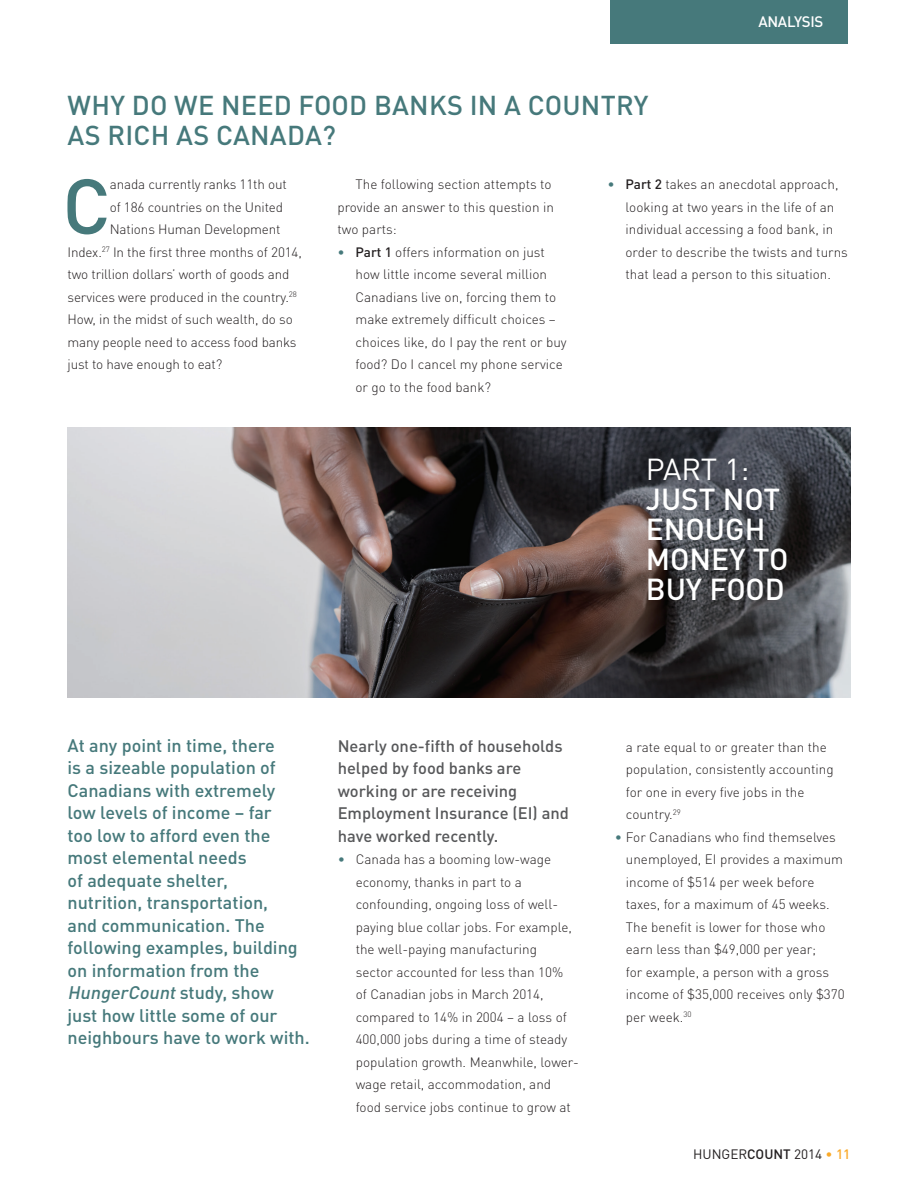
<style>
.page{position:relative;width:918px;height:1188px;background:#fff}
.page>*{position:absolute;margin:0;border:0;box-sizing:border-box;transform-origin:0 0}
.body__no_ident{font:500 76.65px "DIN Pro";color:#46797b}
.body__indent{font:500 30px/30px "DIN Pro";color:#fff}
.body__indent-2{font:30px "DIN Pro";color:#fff}
.recommendation_summa{font:500 27px/30px "DIN Pro";letter-spacing:.01em;color:#46797b}
.subhead_549{font:500 18px/22.5px "DIN Pro";color:#46797b}
.subhead_556{font:500 16.5px/22.5px "DIN Pro";color:#57585a}
.t1{font:500 15px "DIN Pro";letter-spacing:-.02em;color:#fff}
.body__bullet{font:300 13.5px/22.5px "DIN Pro";color:#231f20}
.body__no_ident-2{font:300 13.5px "DIN Pro";letter-spacing:-.01em;color:#231f20}
.body__indent-3{font:300 13.5px/22.5px "DIN Pro";color:#231f20}
.t2{font:13.5px "DIN Pro";color:#231f20}
.s1{color:#46797b}
.s2{font-weight:500}
.s3{font-style:italic}
.s4{color:#faa928}
.s5{font-weight:500;color:#faa928}
</style>
<div class="page">
<div style="left:610px;top:0;width:238px;height:43px;background:#46797b"></div>
<img style="left:68px;top:427px;width:782px;height:270px">
<p class="t1" style="left:758px;top:9px;width:67px">ANALYSIS</p>
<p class="recommendation_summa" style="left:68px;top:87px;width:582px">WHY DO WE NEED FOOD BANKS IN A COUNTRY<br>AS RICH AS CANADA?</p>
<p class="body__no_ident" style="left:62px;top:144px;width:50px">C</p>
<p class="body__no_ident-2" style="left:110px;top:174px;width:179px">anada currently ranks 11th out</p>
<p class="body__bullet" style="left:626px;top:172px;width:224px;text-indent:-18px"><span class="s1">•</span> <span class="s2">Part 2</span> takes an anecdotal approach, looking at two years in the life of an individual accessing a food bank, in order to describe the twists and turns that lead a person to this situation.</p>
<p class="body__indent-3" style="left:338px;top:172px;width:218px;text-indent:18px">The following section attempts to provide an answer to this question in two parts:</p>
<p class="body__bullet" style="left:356px;top:239px;width:213px;text-indent:-18px"><span class="s1">•</span> <span class="s2">Part 1</span> offers information on just how little income several million<br>Canadians live on, forcing them to make extremely difficult choices – choices like, do I pay the rent or buy food? Do I cancel my phone service or go to the food bank?</p>
<p class="body__no_ident-2" style="left:110px;top:196px;width:175px">of 186 countries on the United</p>
<p class="body__no_ident-2" style="left:110px;top:219px;width:172px">Nations Human Development</p>
<p class="body__no_ident-2" style="left:68px;top:241px;width:236px">Index.<sup>27</sup> In the first three months of 2014,</p>
<p class="body__no_ident-2" style="left:68px;top:264px;width:223px">two trillion dollars’ worth of goods and</p>
<p class="body__no_ident-2" style="left:68px;top:286px;width:231px">services were produced in the country.<sup>28</sup></p>
<p class="body__no_ident-2" style="left:68px;top:309px;width:227px">How, in the midst of such wealth, do so</p>
<p class="body__no_ident-2" style="left:68px;top:331px;width:230px">many people need to access food banks</p>
<p class="body__no_ident-2" style="left:68px;top:354px;width:156px">just to have enough to eat?</p>
<p class="body__indent-2" style="left:646px;top:445px;width:105px">PART 1:</p>
<p class="body__indent" style="left:646px;top:481px;width:144px">JUST NOT<br>ENOUGH<br>MONEY TO<br>BUY FOOD</p>
<p class="subhead_549" style="left:68px;top:732px;width:244px">At any point in time, there<br>is a sizeable population of<br>Canadians with extremely<br>low levels of income – far<br>too low to afford even the most elemental needs<br>of adequate shelter,<br>nutrition, transportation,<br>and communication. The following examples, building on information from the<br><span class="s3">HungerCount</span>st u d y, s h ow<br>just how little some of our neighbours have to work with.</p>
<p class="subhead_556" style="left:338px;top:732px;width:233px">Nearly one-fifth of households helped by food banks are working or are receiving<br>Employment Insurance (EI) and have worked recently.</p>
<p class="body__bullet" style="left:356px;top:847px;width:225px;text-indent:-18px"><span class="s1">•</span> Canada has a booming low-wage economy, thanks in part to a confounding, ongoing loss of well&shy;paying blue collar jobs. For example, the well-paying manufacturing<br>sector accounted for less than 10%<br>of Canadian jobs in March 2014, compared to 14% in 2004 – a loss of 400,000 jobs during a time of steady population growth. Meanwhile, lower&shy;wage retail, accommodation, and food service jobs continue to grow at</p>
<p class="body__bullet" style="left:626px;top:734px;width:209px">a rate equal to or greater than the population, consistently accounting for one in every five jobs in the country.<sup>29</sup></p>
<p class="body__bullet" style="left:626px;top:824px;width:220px;text-indent:-11px"><span class="s1">•</span> For Canadians who find themselves unemployed, EI provides a maximum income of $514 per week before taxes, for a maximum of 45 weeks.<br>The benefit is lower for those who earn less than $49,000 per year;<br>for example, a person with a gross income of $35,000 receives only $370 per week.<sup>30</sup></p>
<p class="t2" style="left:693px;top:1144px;width:159px">HUNGER<span class="s2">COUNT</span> 2014 <span class="s4">•</span> <span class="s5">11</span></p>
</div>
